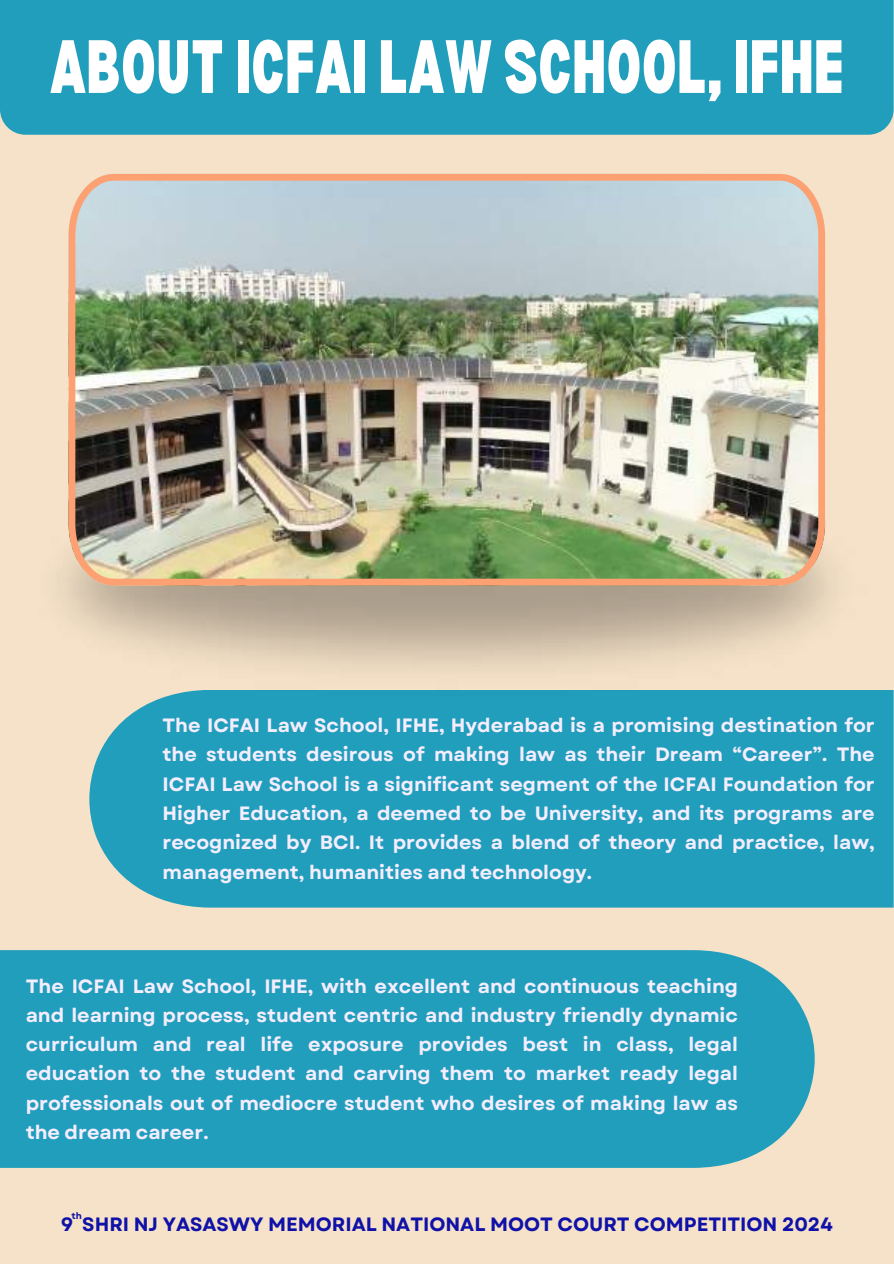
<style>
.page{position:relative;width:894px;height:1264px;background:#fff}
.page>*{position:absolute;margin:0;border:0;box-sizing:border-box;transform-origin:0 0}
.t1{font:900 condensed 73.8px "Bernoru";color:#fff}
.t2{font:700 19.2px/29.2px "Garet";color:#f4edff;text-align:justify}
.t3{font:700 19.2px "Garet";color:#0f11a8}
.t4{font:700 9.15px "Garet";color:#0f11a8}
</style>
<div class="page">
<div style="left:0;top:0;width:893px;height:1263px;background:#f5e2c8"></div>
<div style="left:0;top:0;width:893px;height:135px;background:#219ebc"></div>
<div style="left:89px;top:690px;width:804px;height:217px;background:#219ebc"></div>
<div style="left:0;top:950px;width:814px;height:217px;background:#219ebc"></div>
<img style="left:62px;top:475px;width:805px;height:220px">
<img style="left:69px;top:174px;width:755px;height:411px">
<h1 class="t1" style="left:50px;top:24px;width:795px">ABOUT ICFAI LAWSCHOOL, IFHE</h1>
<p class="t2" style="left:162px;top:711px;width:713px">The ICFAI Law School, IFHE, Hyderabad is a promising destination for the students desirous of making law as their Dream “Career”. The ICFAI Law School is a significant segment of the ICFAI Foundation for Higher Education, a deemed to be University, and its programs are recognized by BCI. It provides a blend of theory and practice, law, management, humanities and technology.</p>
<p class="t2" style="left:26px;top:971px;width:713px">The ICFAI Law School, IFHE, with excellent and continuous teaching and learning process, student centric and industry friendly dynamic curriculum and real life exposure provides best in class, legal education to the student and carving them to market ready legal professionals out of mediocre student who desires of making law as the dream career.</p>
<p class="t4" style="left:72px;top:1209px;width:12px">th</p>
<p class="t3" style="left:61px;top:1209px;width:773px">9 SHRI NJ YASASWY MEMORIAL NATIONAL MOOT COURT COMPETITION 2024</p>
</div>
